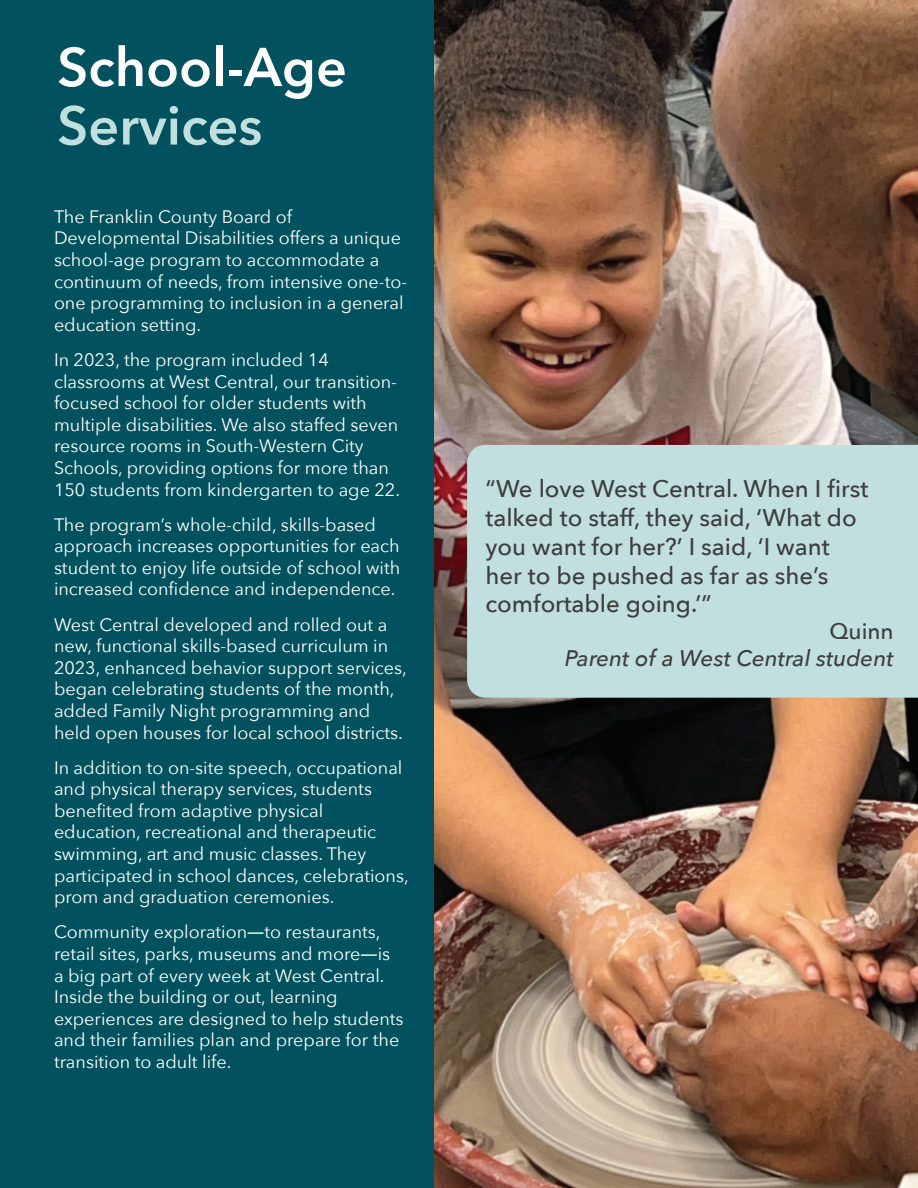
<style>
.page{position:relative;width:918px;height:1188px;background:#01525e}
.page>*{position:absolute;margin:0;border:0;box-sizing:border-box;transform-origin:0 0}
.Main_Header_-_Blue{font:600 54px/58.5px "Avenir Next";color:#fff}
.Subhead_-_Blue{font:500 24px/28.8px "Avenir Next";color:#3e3e3f}
.Subhead_-_Ital{font:italic 500 22.5px "Avenir Next";color:#3e3e3f}
.Subhead_-_Ital-2{font:500 22.5px "Avenir Next";color:#3e3e3f}
.Main_Text{font:18px/21.6px "Avenir Next";color:#fff}
.s1{color:#c0dfde}
.s2{font-family:"Open Sans";font-style:italic}
</style>
<div class="page">
<img style="left:434px;top:0;width:484px;height:1188px">
<div style="left:467px;top:445px;width:451px;height:253px;background:#c0dfde"></div>
<p class="Main_Header_-_Blue" style="left:57px;top:37px;width:291px">School-Age<br><span class="s1">Services</span></p>
<p class="Main_Text" style="left:54px;top:205px;width:355px">The Franklin County Board of Developmental Disabilities offers a unique school-age program to accommodate a continuum of needs, from intensive one-to&shy;one programming to inclusion in a general education setting.</p>
<p class="Main_Text" style="left:54px;top:348px;width:348px">In 2023, the program included 14 classrooms at West Central, our transition&shy;focused school for older students with multiple disabilities. We also staffed seven resource rooms in South-Western City Schools, providing options for more than 150 students from kindergarten to age 22.</p>
<p class="Main_Text" style="left:54px;top:513px;width:348px">The program’s whole-child, skills-based approach increases opportunities for each student to enjoy life outside of school with increased confidence and independence.</p>
<p class="Main_Text" style="left:54px;top:613px;width:354px">West Central developed and rolled out a new, functional skills-based curriculum in 2023, enhanced behavior support services, began celebrating students of the month, added Family Night programming and held open houses for local school districts.</p>
<p class="Main_Text" style="left:54px;top:756px;width:356px">In addition to on-site speech, occupational and physical therapy services, students benefited from adaptive physical education, recreational and therapeutic swimming, art and music classes. They participated in school dances, celebrations, prom and graduation ceremonies.</p>
<p class="Main_Text" style="left:54px;top:921px;width:351px">Community exploration<span class="s2">―</span>to restaurants, retail sites, parks, museums and more<span class="s2">―</span>is a big part of every week at West Central.<br>Inside the building or out, learning experiences are designed to help students and their families plan and prepare for the transition to adult life.</p>
<h2 class="Subhead_-_Blue" style="left:485px;top:474px;width:384px">“We love West Central. When I first talked to staff, they said, ‘What do you want for her?’ I said, ‘I want her to be pushed as far as she’s comfortable going.’”</h2>
<p class="Subhead_-_Ital-2" style="left:830px;top:612px;width:66px">Quinn</p>
<p class="Subhead_-_Ital" style="left:565px;top:639px;width:330px">Parent of a West Central student</p>
</div>
